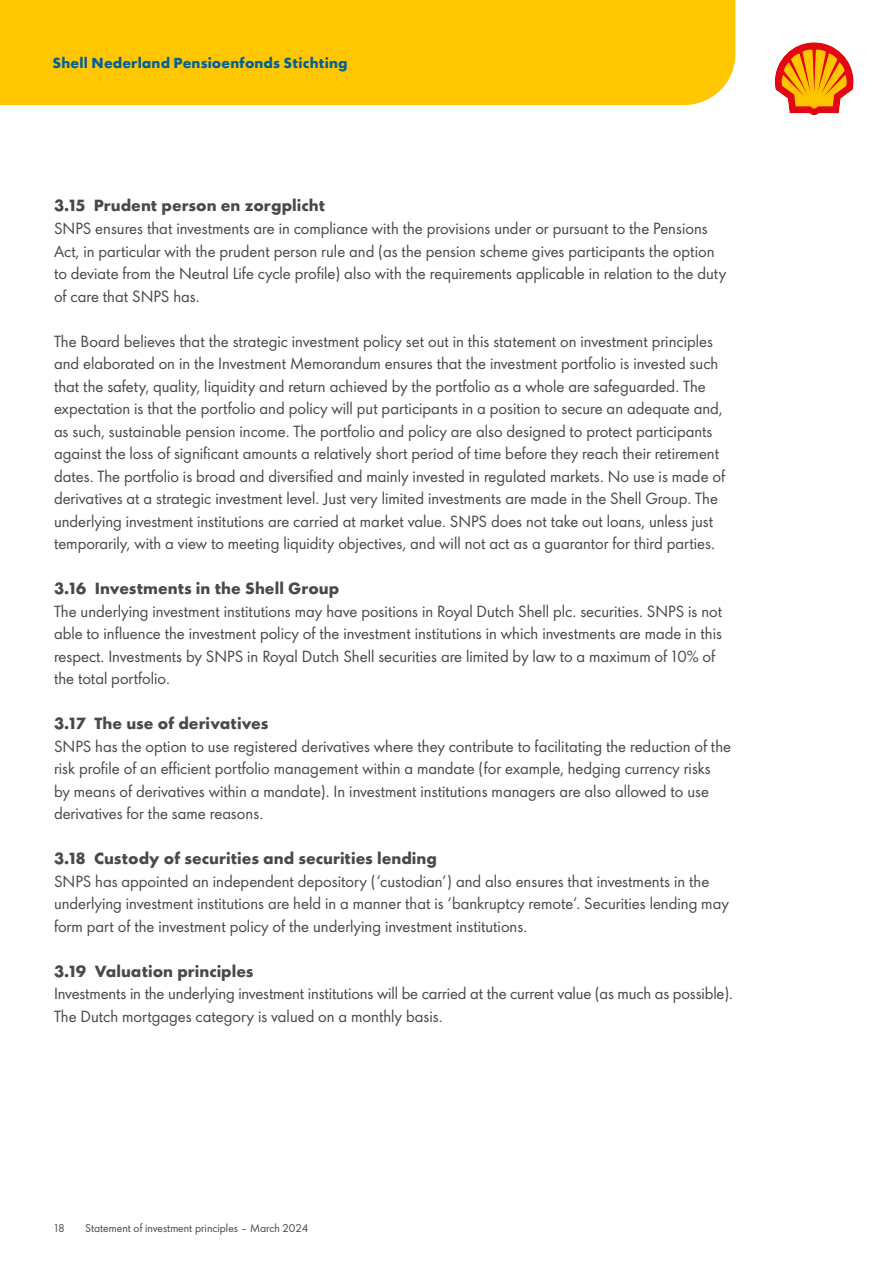
<style>
.page{position:relative;width:893px;height:1263px;background:#fff}
.page>*{position:absolute;margin:0;border:0;box-sizing:border-box;transform-origin:0 0}
.t1{font:15px/22.5px "Shell";color:#494949}
.t2{font:700 15px "Shell";color:#494949}
.t3{font:700 13.5px "Shell";letter-spacing:.01em;color:#006097}
.t4{font:10.5px "Shell";color:#494949}
</style>
<div class="page">
<div style="left:0;top:0;width:735px;height:105px;background:#ffc700"></div>
<svg style="left:774px;top:42px;width:80px;height:74px"></svg>
<p class="t3" style="left:53px;top:52px;width:297px">Shell Nederland Pensioenfonds Stichting</p>
<p class="t2" style="left:54px;top:193px;width:273px">3.15 Prudent person en zorgplicht</p>
<p class="t1" style="left:54px;top:216px;width:674px">SNPS ensures that investments are in compliance with the provisions under or pursuant to the Pensions Act, in particular with the prudent person rule and (as the pension scheme gives participants the option to deviate from the Neutral Life cycle profile) also with the requirements applicable in relation to the duty of care that SNPS has.</p>
<p class="t1" style="left:54px;top:329px;width:673px">The Board believes that the strategic investment policy set out in this statement on investment principles and elaborated on in the Investment Memorandum ensures that the investment portfolio is invested such that the safety, quality, liquidity and return achieved by the portfolio as a whole are safeguarded. The expectation is that the portfolio and policy will put participants in a position to secure an adequate and, as such, sustainable pension income. The portfolio and policy are also designed to protect participants against the loss of significant amounts a relatively short period of time before they reach their retirement dates. The portfolio is broad and diversified and mainly invested in regulated markets. No use is made of derivatives at a strategic investment level. Just very limited investments are made in the Shell Group. The underlying investment institutions are carried at market value. SNPS does not take out loans, unless just temporarily, with a view to meeting liquidity objectives, and will not act as a guarantor for third parties.</p>
<p class="t2" style="left:54px;top:576px;width:287px">3.16 Investments in the Shell Group</p>
<p class="t1" style="left:54px;top:599px;width:670px">The underlying investment institutions may have positions in Royal Dutch Shell plc. securities. SNPS is not able to influence the investment policy of the investment institutions in which investments are made in this respect. Investments by SNPS in Royal Dutch Shell securities are limited by law to a maximum of 10% of the total portfolio.</p>
<p class="t2" style="left:54px;top:711px;width:216px">3.17 The use of derivatives</p>
<p class="t1" style="left:54px;top:734px;width:679px">SNPS has the option to use registered derivatives where they contribute to facilitating the reduction of the risk profile of an efficient portfolio management within a mandate (for example, hedging currency risks<br>by means of derivatives within a mandate). In investment institutions managers are also allowed to use derivatives for the same reasons.</p>
<p class="t2" style="left:54px;top:846px;width:384px">3.18 Custody of securities and securities lending</p>
<p class="t1" style="left:54px;top:869px;width:676px">SNPS has appointed an independent depository (‘custodian’) and also ensures that investments in the underlying investment institutions are held in a manner that is ‘bankruptcy remote’. Securities lending may form part of the investment policy of the underlying investment institutions.</p>
<p class="t2" style="left:54px;top:958px;width:201px">3.19 Valuation principles</p>
<p class="t1" style="left:54px;top:981px;width:680px">Investments in the underlying investment institutions will be carried at the current value (as much as possible).<br>The Dutch mortgages category is valued on a monthly basis.</p>
<p class="t4" style="left:54px;top:1219px;width:12px">18</p>
<p class="t4" style="left:85px;top:1219px;width:225px">Statement of investment principles – March 2024</p>
</div>
